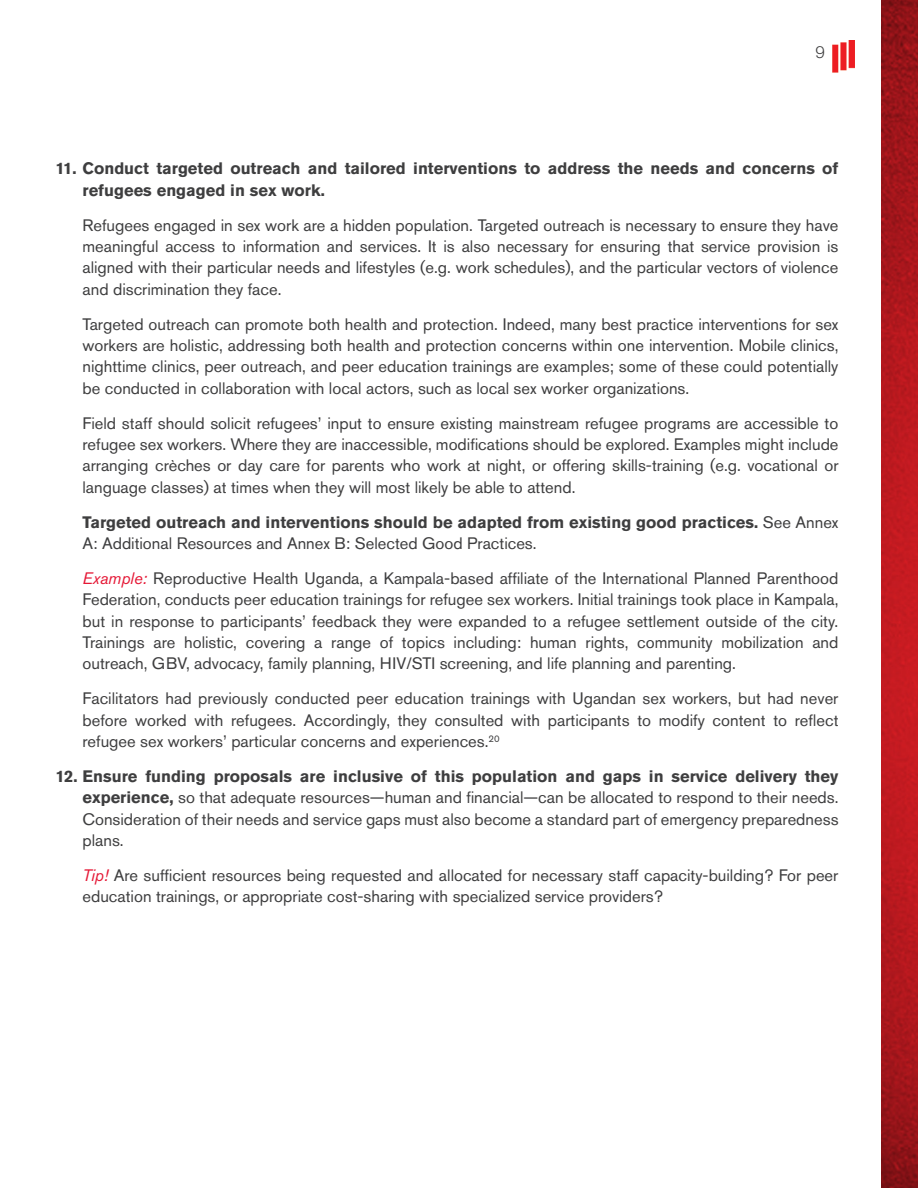
<style>
.page{position:relative;width:918px;height:1188px;background:#fff}
.page>*{position:absolute;margin:0;border:0;box-sizing:border-box;transform-origin:0 0}
.t1{font:16.5px/21.3px "Akzidenz Grotesk Std";color:#3e3e3f;text-align:justify}
.t2{font:700 16.5px/21.3px "Akzidenz Grotesk Std";color:#3e3e3f}
.t3{font:300 16.5px "Akzidenz Grotesk Std";color:#3e3e3f}
.s1{font-weight:400}
.s2{font-style:italic;color:#e51836}
.s3{font-weight:700}
</style>
<div class="page">
<img style="left:881px;top:0;width:37px;height:1188px">
<img style="left:833px;top:40px;width:21px;height:32px">
<p class="t3" style="left:815px;top:43px;width:11px">9</p>
<p class="t2" style="left:82px;top:158px;width:757px;text-indent:-27px">11. Conduct targeted outreach and tailored interventions to address the needs and concerns of refugees engaged in sex work.</p>
<p class="t1" style="left:82px;top:214px;width:758px">Refugees engaged in sex work are a hidden population. Targeted outreach is necessary to ensure they have meaningful access to information and services. It is also necessary for ensuring that service provision is aligned with their particular needs and lifestyles (e.g. work schedules), and the particular vectors of violence and discrimination they face.</p>
<p class="t1" style="left:82px;top:313px;width:758px">Targeted outreach can promote both health and protection. Indeed, many best practice interventions for sex workers are holistic, addressing both health and protection concerns within one intervention. Mobile clinics, nighttime clinics, peer outreach, and peer education trainings are examples; some of these could potentially be conducted in collaboration with local actors, such as local sex worker organizations.</p>
<p class="t1" style="left:82px;top:412px;width:758px">Field staff should solicit refugees’ input to ensure existing mainstream refugee programs are accessible to refugee sex workers. Where they are inaccessible, modifications should be explored. Examples might include arranging crèches or day care for parents who work at night, or offering skills-training (e.g. vocational or language classes) at times when they will most likely be able to attend.</p>
<p class="t2" style="left:82px;top:511px;width:757px">Targeted outreach and interventions should be adapted from existing good practices. <span class="s1">See Annex<br>A: Additional Resources and Annex B: Selected Good Practices.</span></p>
<p class="t1" style="left:82px;top:567px;width:758px"><span class="s2">Example:</span> Reproductive Health Uganda, a Kampala-based affiliate of the International Planned Parenthood Federation, conducts peer education trainings for refugee sex workers. Initial trainings took place in Kampala, but in response to participants’ feedback they were expanded to a refugee settlement outside of the city.<br>Trainings are holistic, covering a range of topics including: human rights, community mobilization and outreach, GBV, advocacy, family planning, HIV/STI screening, and life planning and parenting.</p>
<p class="t1" style="left:82px;top:688px;width:758px">Facilitators had previously conducted peer education trainings with Ugandan sex workers, but had never before worked with refugees. Accordingly, they consulted with participants to modify content to reflect refugee sex workers’ particular concerns and experiences.<sup>20</sup></p>
<p class="t1" style="left:82px;top:765px;width:758px;text-indent:-27px"><span class="s3">12. Ensure funding proposals are inclusive of this population and gaps in service delivery they experience,</span> so that adequate resources—human and financial—can be allocated to respond to their needs.<br>Consideration of their needs and service gaps must also become a standard part of emergency preparedness plans.</p>
<p class="t1" style="left:82px;top:864px;width:757px"><span class="s2">Tip!</span> Are sufficient resources being requested and allocated for necessary staff capacity-building? For peer education trainings, or appropriate cost-sharing with specialized service providers?</p>
</div>
